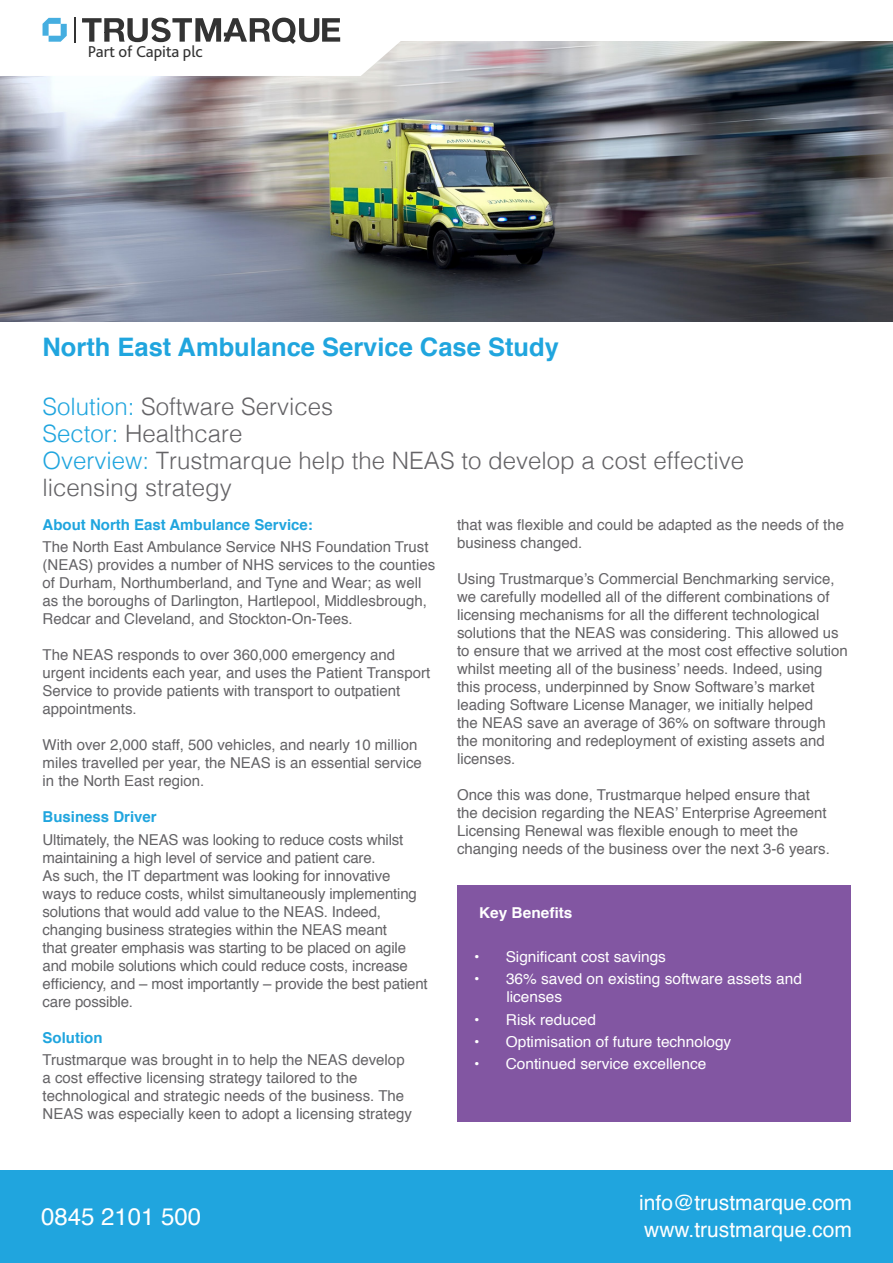
<style>
.page{position:relative;width:893px;height:1263px;background:#fff}
.page>*{position:absolute;margin:0;border:0;box-sizing:border-box;transform-origin:0 0}
.t1{font:700 25.5px "Helvetica";color:#20a5de}
.t2{font:300 24px/27px "Helvetica";color:#646366}
.t3{font:24px "Helvetica";color:#fff}
.t4{font:21px/27px "Helvetica";color:#fff}
.t5{font:16.5px "Bliss Pro";letter-spacing:-.01em;color:#333}
.t6{font:15px/18px "Helvetica";color:#646366}
.t7{font:15px/18px "Helvetica";color:#fff}
.t8{font:700 15px "Helvetica";color:#20a5de}
.t9{font:700 15px "Helvetica";color:#fff}
.s1{color:#20a5de}
</style>
<div class="page">
<div style="left:0;top:1169px;width:893px;height:94px;background:#20a5de"></div>
<img style="left:0;top:42px;width:893px;height:279px">
<svg style="left:2px;top:17px;width:434px;height:59px"></svg>
<div style="left:457px;top:885px;width:393px;height:237px;background:#8256a2"></div>
<hr style="left:0;top:0;width:2px;height:76px;background:#fff">
<p class="t5" style="left:88px;top:41px;width:116px">Part of Capita plc</p>
<h1 class="t1" style="left:43px;top:327px;width:518px">North East Ambulance Service Case Study</h1>
<h2 class="t2" style="left:43px;top:392px;width:703px"><span class="s1">Solution:</span> Software Services<br><span class="s1">Sector:</span> Healthcare<br><span class="s1">Overview:</span> Trustmarque help the NEAS to develop a cost effective licensing strategy</h2>
<p class="t8" style="left:43px;top:513px;width:272px">About North East Ambulance Service:</p>
<p class="t6" style="left:43px;top:538px;width:394px">The North East Ambulance Service NHS Foundation Trust (NEAS) provides a number of NHS services to the counties of Durham, Northumberland, and Tyne and Wear; as well as the boroughs of Darlington, Hartlepool, Middlesbrough, Redcar and Cleveland, and Stockton-On-Tees.</p>
<p class="t6" style="left:43px;top:646px;width:389px">The NEAS responds to over 360,000 emergency and urgent incidents each year, and uses the Patient Transport Service to provide patients with transport to outpatient appointments.</p>
<p class="t6" style="left:43px;top:736px;width:381px">With over 2,000 staff, 500 vehicles, and nearly 10 million miles travelled per year, the NEAS is an essential service in the North East region.</p>
<p class="t8" style="left:43px;top:805px;width:116px">Business Driver</p>
<p class="t6" style="left:43px;top:831px;width:387px">Ultimately, the NEAS was looking to reduce costs whilst maintaining a high level of service and patient care.<br>As such, the IT department was looking for innovative ways to reduce costs, whilst simultaneously implementing solutions that would add value to the NEAS. Indeed, changing business strategies within the NEAS meant<br>that greater emphasis was starting to be placed on agile and mobile solutions which could reduce costs, increase efficiency, and – most importantly – provide the best patient care possible.</p>
<p class="t8" style="left:43px;top:1025px;width:61px">Solution</p>
<p class="t6" style="left:43px;top:1051px;width:371px">Trustmarque was brought in to help the NEAS develop a cost effective licensing strategy tailored to the technological and strategic needs of the business. The NEAS was especially keen to adopt a licensing strategy</p>
<p class="t6" style="left:457px;top:516px;width:388px">that was flexible and could be adapted as the needs of the business changed.</p>
<p class="t6" style="left:457px;top:570px;width:392px">Using Trustmarque’s Commercial Benchmarking service, we carefully modelled all of the different combinations of licensing mechanisms for all the different technological solutions that the NEAS was considering. This allowed us to ensure that we arrived at the most cost effective solution whilst meeting all of the business’ needs. Indeed, using this process, underpinned by Snow Software’s market leading Software License Manager, we initially helped<br>the NEAS save an average of 36% on software through the monitoring and redeployment of existing assets and licenses.</p>
<p class="t6" style="left:457px;top:786px;width:374px">Once this was done, Trustmarque helped ensure that the decision regarding the NEAS’ Enterprise Agreement Licensing Renewal was flexible enough to meet the changing needs of the business over the next 3-6 years.</p>
<p class="t9" style="left:479px;top:900px;width:95px">Key Benefits</p>
<p class="t7" style="left:474px;top:948px;width:193px">• Significant cost savings</p>
<p class="t7" style="left:506px;top:970px;width:297px;text-indent:-32px">• 36% saved on existing software assets and licenses</p>
<p class="t7" style="left:474px;top:1011px;width:123px">• Risk reduced</p>
<p class="t7" style="left:474px;top:1033px;width:259px">• Optimisation of future technology</p>
<p class="t7" style="left:474px;top:1055px;width:234px">• Continued service excellence</p>
<h2 class="t3" style="left:41px;top:1198px;width:162px">0845 2101 500</h2>
<h3 class="t4" style="left:639px;top:1190px;width:214px">info@trustmarque.com www.trustmarque.com</h3>
</div>
